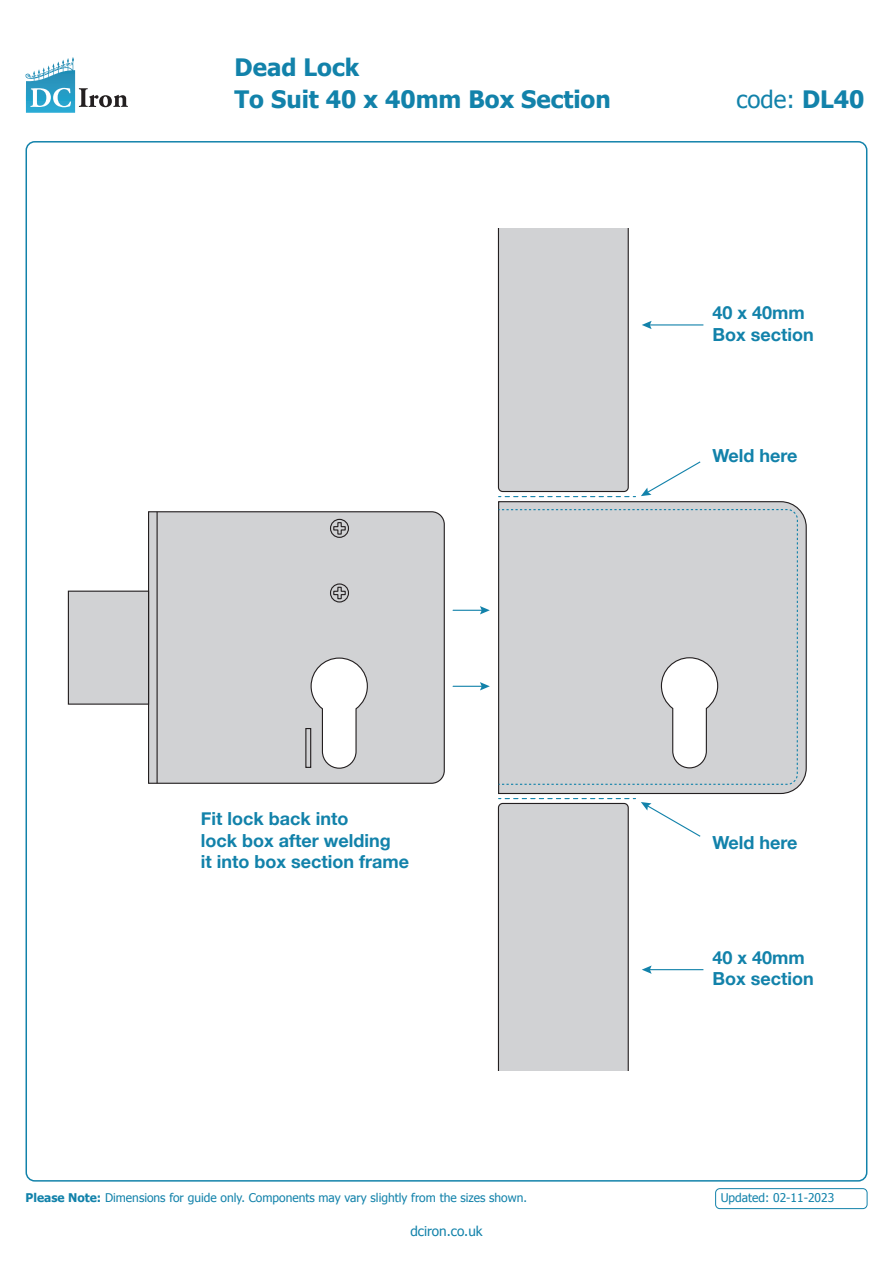
<style>
.page{position:relative;width:893px;height:1263px;background:#fff}
.page>*{position:absolute;margin:0;border:0;box-sizing:border-box;transform-origin:0 0}
.Product_Name{font:700 24px/31.5px "Tahoma";color:#1282aa}
.Product_Name-2{font:24px "Tahoma";color:#1282aa}
.t1{font:700 18px/21.6px "Helvetica Neue";color:#1282aa}
.Product_Name-3{font:13.5px "Tahoma";color:#1282aa}
.Product_Name-4{font:12px "Tahoma";color:#1282aa}
.s1{font-weight:700}
</style>
<div class="page">
<div style="left:715px;top:1188px;width:152px;height:21px;border:1px solid #1282aa;border-radius:4px"></div>
<svg style="left:498px;top:501px;width:309px;height:294px;background:#b9b9bb"></svg>
<svg style="left:500px;top:320px;width:298px;height:465px"></svg>
<svg style="left:660px;top:657px;width:59px;height:112px"></svg>
<div style="left:147px;top:511px;width:298px;height:273px;background:#d1d2d4"></div>
<svg style="left:310px;top:657px;width:58px;height:112px"></svg>
<svg style="left:330px;top:519px;width:18px;height:18px"></svg>
<div style="left:330px;top:519px;width:19px;height:19px;border:1px solid #231f20;border-radius:50%"></div>
<svg style="left:333px;top:521px;width:13px;height:14px"></svg>
<svg style="left:330px;top:584px;width:18px;height:18px"></svg>
<div style="left:330px;top:583px;width:19px;height:19px;border:1px solid #231f20;border-radius:50%"></div>
<svg style="left:333px;top:586px;width:13px;height:14px"></svg>
<div style="left:306px;top:728px;width:5px;height:39px;background:#d1d2d4"></div>
<div style="left:305px;top:728px;width:6px;height:40px;border:1px solid #231f20"></div>
<div style="left:68px;top:591px;width:81px;height:113px;background:#d1d2d4"></div>
<div style="left:68px;top:591px;width:81px;height:114px;border:1px solid #231f20"></div>
<hr style="left:157px;top:512px;width:1px;height:271px;background:#231f20">
<svg style="left:498px;top:228px;width:137px;height:269px;background:#cfd1d3"></svg>
<svg style="left:498px;top:798px;width:137px;height:272px;background:#cfd1d3"></svg>
<svg style="left:641px;top:460px;width:61px;height:36px"></svg>
<hr style="left:648px;top:324px;width:55px;height:1px;background:#1282aa">
<svg style="left:642px;top:321px;width:10px;height:8px"></svg>
<hr style="left:648px;top:969px;width:55px;height:1px;background:#1282aa">
<svg style="left:642px;top:965px;width:10px;height:9px"></svg>
<svg style="left:641px;top:802px;width:60px;height:35px"></svg>
<hr style="left:453px;top:610px;width:30px;height:1px;background:#1282aa">
<svg style="left:480px;top:606px;width:10px;height:8px"></svg>
<hr style="left:453px;top:686px;width:30px;height:1px;background:#1282aa">
<svg style="left:480px;top:682px;width:10px;height:8px"></svg>
<svg style="left:38px;top:57px;width:35px;height:19px"></svg>
<svg style="left:30px;top:88px;width:41px;height:19px"></svg>
<svg style="left:79px;top:88px;width:49px;height:19px"></svg>
<p class="Product_Name" style="left:235px;top:50px;width:378px">Dead Lock<br>To Suit 40 x 40mm Box Section</p>
<p class="Product_Name-2" style="left:736px;top:83px;width:129px">code: <span class="s1">DL40</span></p>
<p class="t1" style="left:712px;top:302px;width:103px">40 x 40mm<br>Box section</p>
<p class="t1" style="left:712px;top:445px;width:86px">Weld here</p>
<p class="t1" style="left:201px;top:808px;width:210px">Fit lock back into<br>lock box after welding<br>it into box section frame</p>
<p class="t1" style="left:712px;top:832px;width:86px">Weld here</p>
<p class="t1" style="left:712px;top:947px;width:103px">40 x 40mm<br>Box section</p>
<p class="Product_Name-4" style="left:26px;top:1190px;width:503px"><span class="s1">Please Note:</span> Dimensions for guide only. Components may vary slightly from the sizes shown.</p>
<p class="Product_Name-4" style="left:721px;top:1190px;width:115px">Updated: 02-11-2023</p>
<p class="Product_Name-3" style="left:410px;top:1222px;width:74px">dciron.co.uk</p>
</div>
